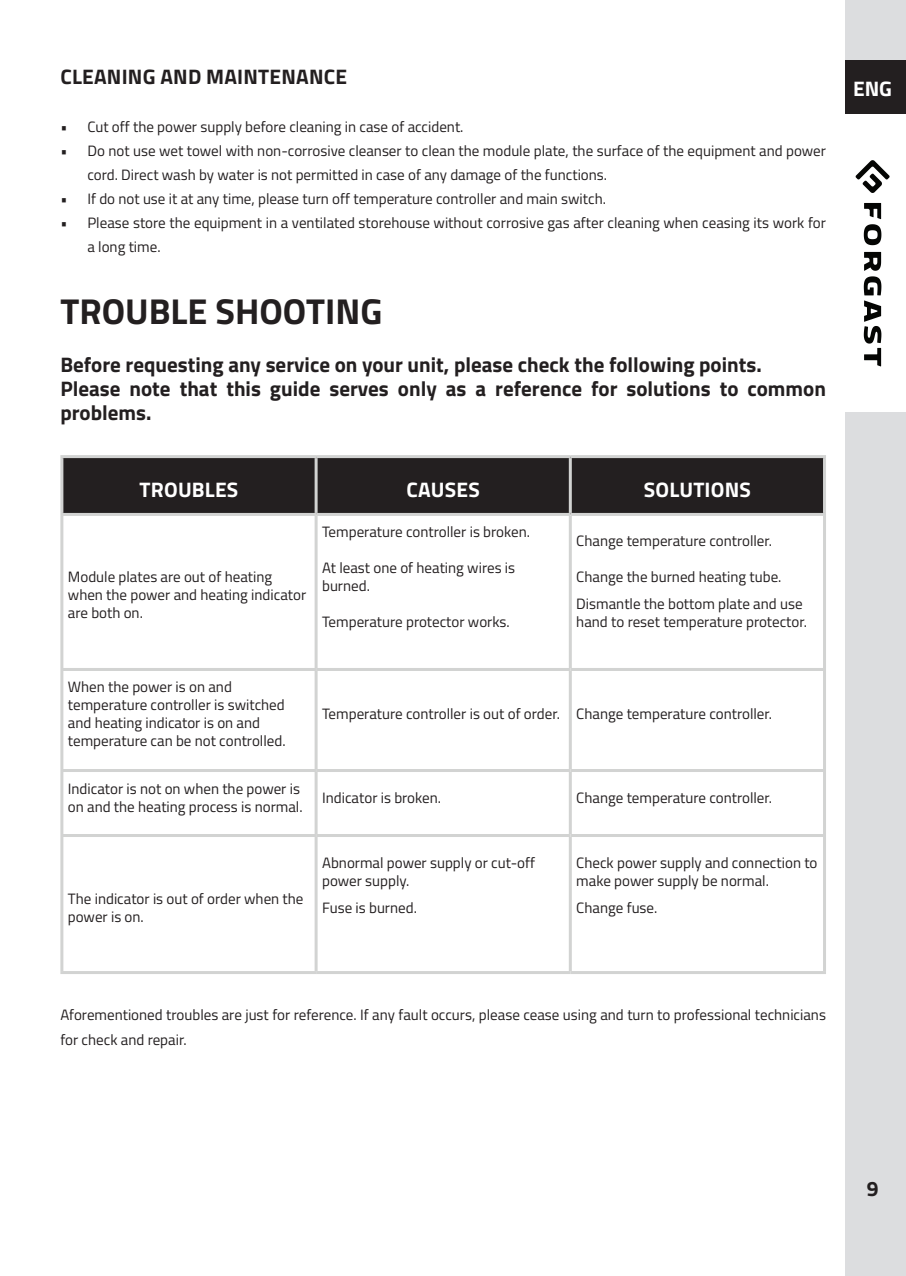
<style>
.page{position:relative;width:906px;height:1276px;background:#fff}
.page>*{position:absolute;margin:0;border:0;box-sizing:border-box;transform-origin:0 0}
.t1{font:700 36px "Titillium Web";color:#231f20}
.t2{font:700 21px/24px "Titillium Web";color:#231f20}
.t3{font:700 21px "Titillium Web";letter-spacing:.01em;color:#fff}
.t4{font:15px/18px "Titillium Web";color:#231f20}
</style>
<div class="page">
<div style="left:845px;top:0;width:61px;height:1276px;background:#dcdddf"></div>
<div style="left:845px;top:60px;width:61px;height:54px;background:#231f20"></div>
<div style="left:845px;top:114px;width:61px;height:298px;background:#fff"></div>
<svg style="left:855px;top:160px;width:34px;height:33px"></svg>
<svg style="left:863px;top:203px;width:18px;height:42px"></svg>
<svg style="left:863px;top:252px;width:18px;height:114px"></svg>
<div style="left:63px;top:458px;width:760px;height:55px;background:#231f20"></div>
<hr style="left:60px;top:455px;width:256px;height:3px;background:#d2d3d2">
<hr style="left:60px;top:458px;width:3px;height:55px;background:#d2d3d2">
<hr style="left:316px;top:455px;width:254px;height:3px;background:#d2d3d2">
<hr style="left:314px;top:458px;width:3px;height:55px;background:#d2d3d2">
<hr style="left:570px;top:455px;width:256px;height:3px;background:#d2d3d2">
<hr style="left:569px;top:458px;width:3px;height:55px;background:#d2d3d2">
<hr style="left:823px;top:458px;width:3px;height:55px;background:#d2d3d2">
<hr style="left:60px;top:513px;width:256px;height:3px;background:#d2d3d2">
<hr style="left:60px;top:516px;width:3px;height:152px;background:#d2d3d2">
<hr style="left:316px;top:513px;width:254px;height:3px;background:#d2d3d2">
<hr style="left:314px;top:516px;width:3px;height:152px;background:#d2d3d2">
<hr style="left:570px;top:513px;width:256px;height:3px;background:#d2d3d2">
<hr style="left:569px;top:516px;width:3px;height:152px;background:#d2d3d2">
<hr style="left:823px;top:516px;width:3px;height:152px;background:#d2d3d2">
<hr style="left:60px;top:668px;width:256px;height:3px;background:#d2d3d2">
<hr style="left:60px;top:671px;width:3px;height:98px;background:#d2d3d2">
<hr style="left:316px;top:668px;width:254px;height:3px;background:#d2d3d2">
<hr style="left:314px;top:671px;width:3px;height:98px;background:#d2d3d2">
<hr style="left:570px;top:668px;width:256px;height:3px;background:#d2d3d2">
<hr style="left:569px;top:671px;width:3px;height:98px;background:#d2d3d2">
<hr style="left:823px;top:671px;width:3px;height:98px;background:#d2d3d2">
<hr style="left:60px;top:769px;width:256px;height:3px;background:#d2d3d2">
<hr style="left:60px;top:772px;width:3px;height:62px;background:#d2d3d2">
<hr style="left:316px;top:769px;width:254px;height:3px;background:#d2d3d2">
<hr style="left:314px;top:772px;width:3px;height:62px;background:#d2d3d2">
<hr style="left:570px;top:769px;width:256px;height:3px;background:#d2d3d2">
<hr style="left:569px;top:772px;width:3px;height:62px;background:#d2d3d2">
<hr style="left:823px;top:772px;width:3px;height:62px;background:#d2d3d2">
<hr style="left:60px;top:834px;width:256px;height:3px;background:#d2d3d2">
<hr style="left:60px;top:837px;width:3px;height:134px;background:#d2d3d2">
<hr style="left:316px;top:834px;width:254px;height:3px;background:#d2d3d2">
<hr style="left:314px;top:837px;width:3px;height:134px;background:#d2d3d2">
<hr style="left:570px;top:834px;width:256px;height:3px;background:#d2d3d2">
<hr style="left:569px;top:837px;width:3px;height:134px;background:#d2d3d2">
<hr style="left:823px;top:837px;width:3px;height:134px;background:#d2d3d2">
<hr style="left:60px;top:971px;width:256px;height:3px;background:#d2d3d2">
<hr style="left:316px;top:971px;width:254px;height:3px;background:#d2d3d2">
<hr style="left:570px;top:971px;width:256px;height:3px;background:#d2d3d2">
<h2 class="t2" style="left:60px;top:64px;width:288px">CLEANING AND MAINTENANCE</h2>
<p class="t4" style="left:60px;top:117px;width:404px">• Cut off the power supply before cleaning in case of accident.</p>
<p class="t4" style="left:87px;top:138px;width:740px;line-height:24px;text-indent:-27px">• Do not use wet towel with non-corrosive cleanser to clean the module plate, the surface of the equipment and power cord. Direct wash by water is not permitted in case of any damage of the functions.</p>
<p class="t4" style="left:60px;top:189px;width:547px">• If do not use it at any time, please turn off temperature controller and main switch.</p>
<p class="t4" style="left:87px;top:210px;width:740px;line-height:24px;text-indent:-27px">• Please store the equipment in a ventilated storehouse without corrosive gas after cleaning when ceasing its work for a long time.</p>
<h1 class="t1" style="left:60px;top:284px;width:323px">TROUBLE SHOOTING</h1>
<h2 class="t2" style="left:60px;top:352px;width:767px">Before requesting any service on your unit, please check the following points.<br>Please note that this guide serves only as a reference for solutions to common problems.</h2>
<h2 class="t3" style="left:140px;top:474px;width:100px">TROUBLES</h2>
<h2 class="t3" style="left:406px;top:474px;width:75px">CAUSES</h2>
<h2 class="t3" style="left:644px;top:474px;width:109px">SOLUTIONS</h2>
<p class="t4" style="left:68px;top:567px;width:240px">Module plates are out of heating when the power and heating indicator are both on.</p>
<p class="t4" style="left:322px;top:522px;width:209px">Temperature controller is broken.</p>
<p class="t4" style="left:322px;top:558px;width:195px">At least one of heating wires is burned.</p>
<p class="t4" style="left:322px;top:612px;width:189px">Temperature protector works.</p>
<p class="t4" style="left:576px;top:531px;width:197px">Change temperature controller.</p>
<p class="t4" style="left:576px;top:563px;width:228px;line-height:27px">Change the burned heating tube.<br>Dismantle the bottom plate and use</p>
<p class="t4" style="left:576px;top:612px;width:232px">hand to reset temperature protector.</p>
<p class="t4" style="left:68px;top:677px;width:219px">When the power is on and temperature controller is switched and heating indicator is on and temperature can be not controlled.</p>
<p class="t4" style="left:322px;top:704px;width:451px">Temperature controller is out of order. Change temperature controller.</p>
<p class="t4" style="left:68px;top:778px;width:236px">Indicator is not on when the power is on and the heating process is normal.</p>
<p class="t4" style="left:322px;top:787px;width:120px">Indicator is broken.</p>
<p class="t4" style="left:576px;top:787px;width:197px">Change temperature controller.</p>
<p class="t4" style="left:68px;top:888px;width:237px">The indicator is out of order when the power is on.</p>
<p class="t4" style="left:322px;top:852px;width:214px">Abnormal power supply or cut-off power supply.</p>
<p class="t4" style="left:322px;top:897px;width:96px">Fuse is burned.</p>
<p class="t4" style="left:576px;top:852px;width:243px">Check power supply and connection to make power supply be normal.</p>
<p class="t4" style="left:576px;top:897px;width:83px">Change fuse.</p>
<h2 class="t3" style="left:853px;top:72px;width:41px">ENG</h2>
<p class="t4" style="left:60px;top:1002px;width:767px;line-height:24px">Aforementioned troubles are just for reference. If any fault occurs, please cease using and turn to professional technicians for check and repair.</p>
<h2 class="t2" style="left:866px;top:1175px;width:13px">9</h2>
</div>
